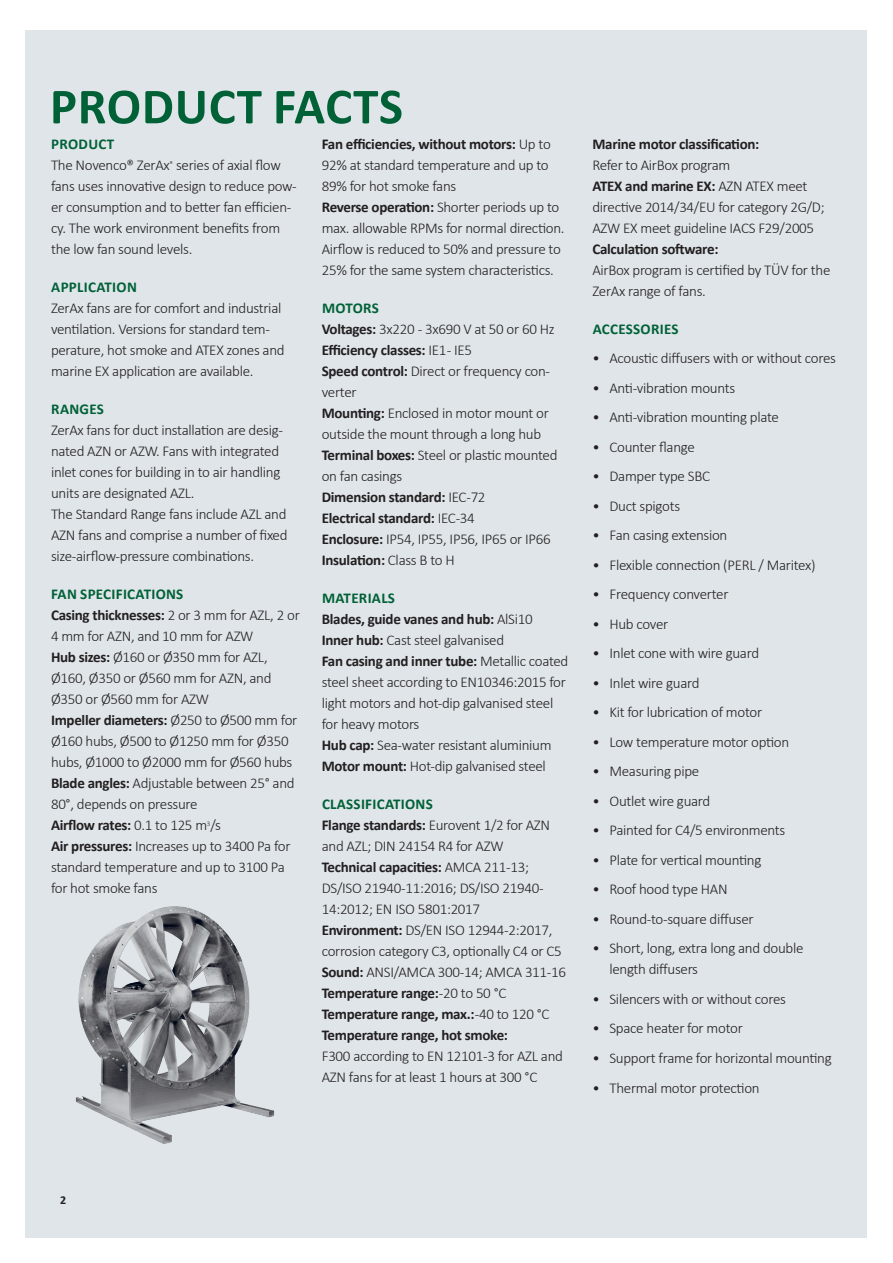
<style>
.page{position:relative;width:893px;height:1263px;background:#fff}
.page>*{position:absolute;margin:0;border:0;box-sizing:border-box;transform-origin:0 0}
.t1{font:700 51px "Calibri";letter-spacing:.015em;color:#006137}
.t2{font:300 15px/21px "Calibri";letter-spacing:-.02em;color:#231f20}
.t3{font:700 15px "Calibri";letter-spacing:-.02em;color:#231f20}
.t4{font:700 15px "Calibri";letter-spacing:.02em;color:#006137}
.t5{font:700 12px "Calibri";color:#231f20}
.s1{font-weight:700;color:#006137}
.s2{font-weight:700}
</style>
<div class="page">
<div style="left:26px;top:30px;width:841px;height:1207px;background:#dfe5e9"></div>
<img style="left:75px;top:906px;width:200px;height:238px">
<h1 class="t1" style="left:50px;top:70px;width:355px">PRODUCT FACTS</h1>
<p class="t2" style="left:51px;top:133px;width:247px"><span class="s1">PRODUCT<br></span>The Novenco® ZerAx<sup>®</sup> series of axial flow fans uses innovative design to reduce pow&shy;er consumption and to better fan efficien&shy;cy. The work environment benefits from the low fan sound levels.</p>
<p class="t4" style="left:51px;top:276px;width:87px">APPLICATION</p>
<p class="t2" style="left:51px;top:297px;width:235px">ZerAx fans are for comfort and industrial ventilation. Versions for standard tem&shy;perature, hot smoke and ATEX zones and marine EX application are available.</p>
<p class="t4" style="left:51px;top:398px;width:54px">RANGES</p>
<p class="t2" style="left:51px;top:419px;width:238px">ZerAx fans for duct installation are desig&shy;nated AZN or AZW. Fans with integrated inlet cones for building in to air handling units are designated AZL.<br>The Standard Range fans include AZL and AZN fans and comprise a number of fixed size-airflow-pressure combinations.</p>
<p class="t2" style="left:51px;top:583px;width:250px"><span class="s1">FAN SPECIFICATIONS<br></span><span class="s2">Casing thicknesses:</span> 2 or 3 mm for AZL, 2 or<br>4 mm for AZN, and 10 mm for AZW<br><span class="s2">Hub sizes:</span> Ø160 or Ø350 mm for AZL,<br>Ø160, Ø350 or Ø560 mm for AZN, and<br>Ø350 or Ø560 mm for AZW<br><span class="s2">Impeller diameters:</span> Ø250 to Ø500 mm for<br>Ø160 hubs, Ø500 to Ø1250 mm for Ø350 hubs, Ø1000 to Ø2000 mm for Ø560 hubs<br><span class="s2">Blade angles:</span> Adjustable between 25° and<br>80°, depends on pressure<br><span class="s2">Airflow rates:</span> 0.1 to 125 m<sup>3</sup>/s<br><span class="s2">Air pressures:</span> Increases up to 3400 Pa for standard temperature and up to 3100 Pa for hot smoke fans</p>
<p class="t2" style="left:322px;top:133px;width:244px"><span class="s2">Fan efficiencies, without motors:</span> Up to 92% at standard temperature and up to 89% for hot smoke fans<br><span class="s2">Reverse operation:</span> Shorter periods up to max. allowable RPMs for normal direction.<br>Airflow is reduced to 50% and pressure to 25% for the same system characteristics.</p>
<p class="t2" style="left:322px;top:297px;width:237px"><span class="s1">MOTORS<br></span><span class="s2">Voltages:</span> 3x220 - 3x690 V at 50 or 60 Hz<br><span class="s2">Efficiency classes:</span> IE1 - IE5<br><span class="s2">Speed control:</span> Direct or frequency con&shy;verter<br><span class="s2">Mounting:</span> Enclosed in motor mount or outside the mount through a long hub<br><span class="s2">Terminal boxes:</span> Steel or plastic mounted on fan casings<br><span class="s2">Dimension standard:</span> IEC-72<br><span class="s2">Electrical standard:</span> IEC-34<br><span class="s2">Enclosure:</span> IP54, IP55, IP56, IP65 or IP66<br><span class="s2">Insulation:</span> Class B to H</p>
<p class="t2" style="left:322px;top:587px;width:248px"><span class="s1">MATERIALS<br></span><span class="s2">Blades, guide vanes and hub:</span> AlSi10<br><span class="s2">Inner hub:</span> Cast steel galvanised<br><span class="s2">Fan casing and inner tube:</span> Metallic coated steel sheet according to EN10346:2015 for light motors and hot-dip galvanised steel for heavy motors<br><span class="s2">Hub cap:</span> Sea-water resistant aluminium <span class="s2">Motor mount:</span> Hot-dip galvanised steel</p>
<p class="t2" style="left:322px;top:793px;width:246px"><span class="s1">CLASSIFICATIONS<br></span><span class="s2">Flange standards:</span> Eurovent 1/2 for AZN and AZL; DIN 24154 R4 for AZW<br><span class="s2">Technical capacities:</span> AMCA 211-13; DS/ISO 21940-11:2016; DS/ISO 21940- 14:2012; EN ISO 5801:2017<br><span class="s2">Environment:</span> DS/EN ISO 12944-2:2017, corrosion category C3, optionally C4 or C5<br><span class="s2">Sound:</span> ANSI/AMCA 300-14; AMCA 311-16<br><span class="s2">Temperature range:</span> -20 to 50 °C <span class="s2">Temperature range, max.:</span> -40 to 120 °C <span class="s2">Temperature range, hot smoke:</span></p>
<p class="t2" style="left:322px;top:1045px;width:243px">F300 according to EN 12101-3 for AZL and<br>AZN fans for at least 1 hours at 300 °C</p>
<p class="t3" style="left:592px;top:133px;width:168px">Marine motor classification:</p>
<p class="t2" style="left:592px;top:154px;width:234px">Refer to AirBox program<br><span class="s2">ATEX and marine EX:</span> AZN ATEX meet directive 2014/34/EU for category 2G/D; AZW EX meet guideline IACS F29/2005</p>
<p class="t3" style="left:592px;top:238px;width:128px">Calculation software:</p>
<p class="t2" style="left:592px;top:259px;width:239px">AirBox program is certified by TÜV for the<br>ZerAx range of fans.</p>
<p class="t4" style="left:593px;top:318px;width:87px">ACCESSORIES</p>
<p class="t2" style="left:592px;top:348px;width:245px">• Acoustic diffusers with or without cores</p>
<p class="t2" style="left:592px;top:377px;width:144px">• Anti-vibration mounts</p>
<p class="t2" style="left:592px;top:407px;width:188px">• Anti-vibration mounting plate</p>
<p class="t2" style="left:592px;top:436px;width:104px">• Counter flange</p>
<p class="t2" style="left:592px;top:466px;width:119px">• Damper type SBC</p>
<p class="t2" style="left:592px;top:495px;width:89px">• Duct spigots</p>
<p class="t2" style="left:592px;top:525px;width:136px">• Fan casing extension</p>
<p class="t2" style="left:592px;top:554px;width:225px">• Flexible connection (PERL / Maritex)</p>
<p class="t2" style="left:592px;top:584px;width:138px">• Frequency converter</p>
<p class="t2" style="left:592px;top:613px;width:77px">• Hub cover</p>
<p class="t2" style="left:592px;top:643px;width:168px">• Inlet cone with wire guard</p>
<p class="t2" style="left:592px;top:672px;width:109px">• Inlet wire guard</p>
<p class="t2" style="left:592px;top:702px;width:171px">• Kit for lubrication of motor</p>
<p class="t2" style="left:592px;top:731px;width:198px">• Low temperature motor option</p>
<p class="t2" style="left:592px;top:761px;width:108px">• Measuring pipe</p>
<p class="t2" style="left:592px;top:790px;width:119px">• Outlet wire guard</p>
<p class="t2" style="left:592px;top:820px;width:194px">• Painted for C4/5 environments</p>
<p class="t2" style="left:592px;top:849px;width:170px">• Plate for vertical mounting</p>
<p class="t2" style="left:592px;top:879px;width:137px">• Roof hood type HAN</p>
<p class="t2" style="left:592px;top:908px;width:163px">• Round-to-square diffuser</p>
<p class="t2" style="left:609px;top:938px;width:195px;text-indent:-17px">• Short, long, extra long and double length diffusers</p>
<p class="t2" style="left:592px;top:988px;width:195px">• Silencers with or without cores</p>
<p class="t2" style="left:592px;top:1018px;width:152px">• Space heater for motor</p>
<p class="t2" style="left:592px;top:1047px;width:241px">• Support frame for horizontal mounting</p>
<p class="t2" style="left:592px;top:1077px;width:169px">• Thermal motor protection</p>
<p class="t5" style="left:60px;top:1191px;width:8px">2</p>
</div>
